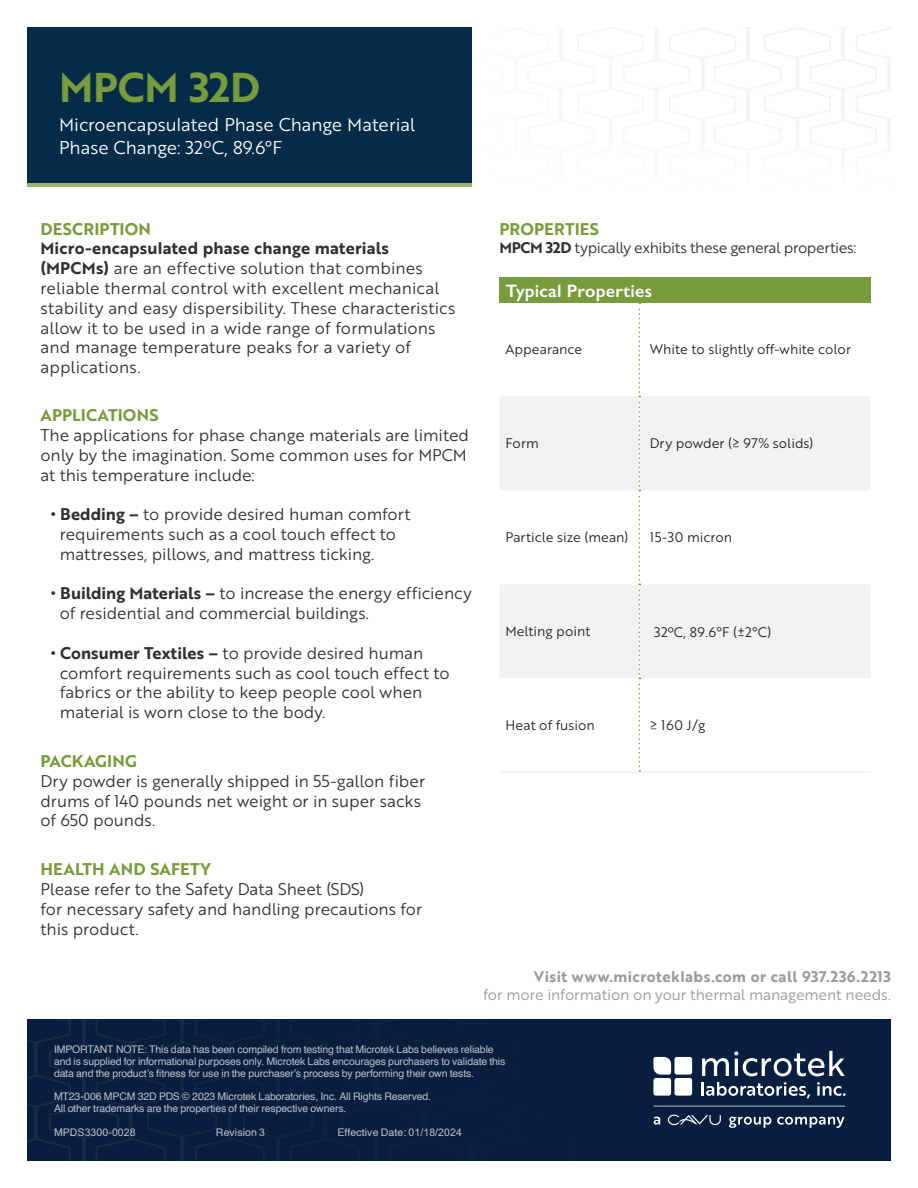
<style>
.page{position:relative;width:918px;height:1188px;background:#fff}
.page>*{position:absolute;margin:0;border:0;box-sizing:border-box;transform-origin:0 0}
.t1{font:40.5px "Brother 1816 Bold";letter-spacing:-.005em;color:#789b3d}
.t2{font:18px/22.5px "Brother 1816 Book";color:#fff}
.t3{font:600 18px "Gill Sans";letter-spacing:.01em;color:#fff}
.t4{font:16.5px/19.8px "Brother 1816 Book";color:#312f30}
.t5{font:16.5px "Brother 1816 Bold";letter-spacing:.01em;color:#789b3d}
.t6{font:16.5px "Brother 1816 Bold";letter-spacing:.01em;color:#312f30}
.t7{font:15px "Brother 1816 Book";letter-spacing:-.005em;color:#98999a}
.t8{font:15px "Brother 1816 Book";letter-spacing:-.02em;color:#312f30}
.t9{font:15px "Brother 1816 Bold";letter-spacing:.03em;color:#98999a}
.t10{font:13.5px "Brother 1816 Book";color:#231f20}
.t11{font:10.5px/12px "Helvetica";letter-spacing:-.015em;color:#fff}
.t12{font:10.5px "Helvetica";letter-spacing:.01em;color:#fff}
.s1{font-family:"Brother 1816 Bold"}
.s2{font-family:"Arial"}
</style>
<div class="page">
<svg style="left:710px;top:27px;width:181px;height:120px"></svg>
<div style="left:27px;top:1020px;width:864px;height:141px;background:#081e3f"></div>
<div style="left:27px;top:40px;width:445px;height:147px;background:#99b46d"></div>
<div style="left:27px;top:27px;width:445px;height:156px;background:#042b48"></div>
<svg style="left:27px;top:1020px;width:819px;height:141px"></svg>
<div style="left:500px;top:277px;width:371px;height:26px;background:#789b3d"></div>
<svg style="left:500px;top:397px;width:371px;height:281px;fill:#f1f2f1"></svg>
<hr style="left:500px;top:772px;width:139px;height:1px;background:#f1f2f1">
<hr style="left:639px;top:772px;width:232px;height:1px;background:#f1f2f1">
<svg style="left:639px;top:303px;width:1px;height:469px"></svg>
<div style="left:37px;top:1027px;width:485px;height:103px;background:#081e3f"></div>
<h1 class="t1" style="left:59px;top:56px;width:202px">MPCM 32D</h1>
<p class="t2" style="left:59px;top:113px;width:358px">Microencapsulated Phase Change Material<br>Phase Change: 32ºC, 89.6°F</p>
<p class="t5" style="left:40px;top:216px;width:112px">DESCRIPTION</p>
<p class="t6" style="left:40px;top:236px;width:350px">Micro-encapsulated phase change materials</p>
<p class="t4" style="left:40px;top:258px;width:416px"><span class="s1">(MPCMs)</span> are an effective solution that combines reliable thermal control with excellent mechanical stability and easy dispersibility. These characteristics allow it to be used in a wide range of formulations and manage temperature peaks for a variety of applications.</p>
<p class="t5" style="left:40px;top:403px;width:120px">APPLICATIONS</p>
<p class="t4" style="left:40px;top:425px;width:430px">The applications for phase change materials are limited only by the imagination. Some common uses for MPCM at this temperature include:</p>
<p class="t4" style="left:60px;top:504px;width:352px;text-indent:-9px"><span class="s1">• Bedding –</span> to provide desired human comfort requirements such as a cool touch effect to mattresses, pillows, and mattress ticking.</p>
<p class="t4" style="left:60px;top:583px;width:413px;text-indent:-9px"><span class="s1">• Building Materials –</span> to increase the energy efficiency of residential and commercial buildings.</p>
<p class="t4" style="left:60px;top:642px;width:391px;text-indent:-9px"><span class="s1">• Consumer Textiles –</span> to provide desired human comfort requirements such as cool touch effect to fabrics or the ability to keep people cool when material is worn close to the body.</p>
<p class="t5" style="left:40px;top:748px;width:98px">PACKAGING</p>
<p class="t4" style="left:40px;top:770px;width:386px">Dry powder is generally shipped in 55-gallon fiber drums of 140 pounds net weight or in super sacks of 650 pounds.</p>
<p class="t5" style="left:499px;top:216px;width:101px">PROPERTIES</p>
<p class="t8" style="left:500px;top:236px;width:358px"><span class="s1">MPCM 32D</span> typically exhibits these general properties:</p>
<p class="t3" style="left:506px;top:280px;width:148px">Typical Properties</p>
<p class="t10" style="left:506px;top:340px;width:78px">Appearance</p>
<p class="t10" style="left:650px;top:340px;width:203px">White to slightly off-white color</p>
<p class="t10" style="left:506px;top:434px;width:35px">Form</p>
<p class="t10" style="left:650px;top:434px;width:165px">Dry powder (≥ 97% solids)</p>
<p class="t10" style="left:506px;top:528px;width:124px">Particle size (mean)</p>
<p class="t10" style="left:650px;top:528px;width:84px">15-30 micron</p>
<p class="t10" style="left:506px;top:621px;width:86px">Melting point</p>
<p class="t10" style="left:654px;top:622px;width:119px">32ºC, 89.6°F (±2°C)</p>
<p class="t10" style="left:506px;top:715px;width:91px">Heat of fusion</p>
<p class="t10" style="left:650px;top:715px;width:57px">≥ 160 J/g</p>
<p class="t5" style="left:40px;top:857px;width:172px">HEALTH AND SAFETY</p>
<p class="t4" style="left:40px;top:879px;width:383px">Please refer to the Safety Data Sheet (SDS)<br>for necessary safety and handling precautions for this product.</p>
<p class="t9" style="left:534px;top:965px;width:359px">Visit www.microteklabs.com or call 937.236.2213</p>
<p class="t7" style="left:483px;top:983px;width:409px">for more information on your thermal management needs.</p>
<p class="t11" style="left:54px;top:1044px;width:453px">IMPORTANT NOTE: This data has been compiled from testing that Microtek Labs believes reliable and is supplied for informational purposes only. Microtek Labs encourages purchasers to validate this data and the product’s fitness for use in the purchaser’s process by performing their own tests.</p>
<p class="t11" style="left:54px;top:1090px;width:379px">MT23-006 MPCM 32D PDS © 2023 Microtek Laboratories, Inc. All Rights Reserved.<br>All other trademarks are the properties of their respective owners.</p>
<p class="t12" style="left:337px;top:1124px;width:126px">Effective Date: <span class="s2">01/18/2024</span></p>
</div>
